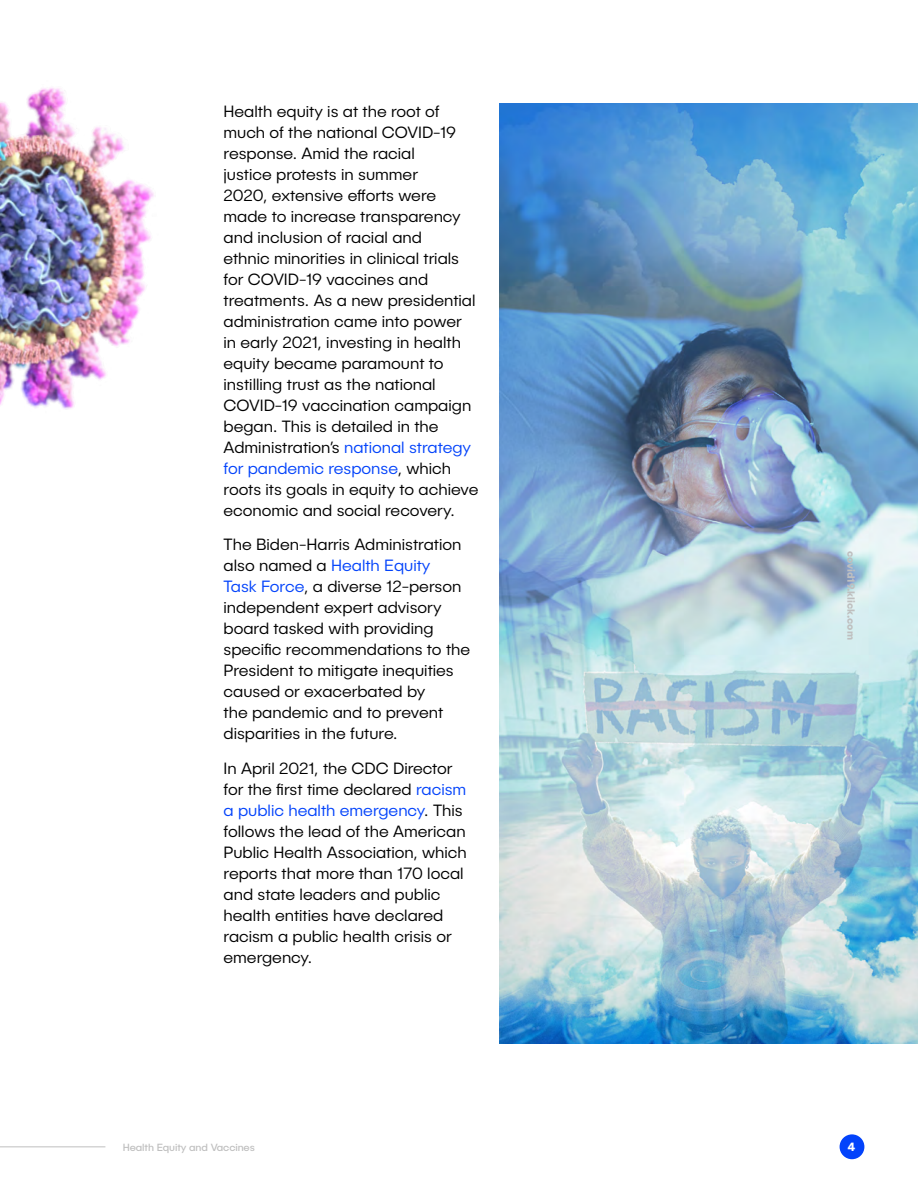
<style>
.page{position:relative;width:918px;height:1188px;background:#fff}
.page>*{position:absolute;margin:0;border:0;box-sizing:border-box;transform-origin:0 0}
.t1{font:300 16.5px/21px "Publica Sans";color:#000}
.t2{font:700 12px "Publica Sans";color:#fff}
.t3{font:10.5px "Publica Sans";letter-spacing:-.01em;color:#bfbfbf}
.t4{font:700 10.5px "Publica Sans";letter-spacing:-.01em;color:#bfbfbf}
.s1{color:#0343fb}
</style>
<div class="page">
<img style="left:0;top:87px;width:154px;height:323px">
<img style="left:500px;top:104px;width:418px;height:939px">
<div style="left:840px;top:1134px;width:24px;height:25px;background:#0343fb;border-radius:50%"></div>
<hr style="left:0;top:1146px;width:105px;height:1px;background:#bfbfbf">
<p class="t1" style="left:224px;top:100px;width:256px">Health equity is at the root of much of the national COVID-19 response. Amid the racial<br>justice protests in summer<br>2020, extensive efforts were made to increase transparency and inclusion of racial and<br>ethnic minorities in clinical trials for COVID-19 vaccines and treatments. As a new presidential administration came into power in early 2021, investing in health equity became paramount to instilling trust as the national<br>COVID-19 vaccination campaign began. This is detailed in the<br>Administration’s <span class="s1">national strategy for pandemic response</span>, which roots its goals in equity to achieve economic and social recovery.</p>
<p class="t1" style="left:224px;top:534px;width:248px">The Biden-Harris Administration also named a <span class="s1">Health Equity<br>Task Force</span>, a diverse 12-person independent expert advisory board tasked with providing specific recommendations to the<br>President to mitigate inequities caused or exacerbated by<br>the pandemic and to prevent disparities in the future.</p>
<p class="t1" style="left:224px;top:757px;width:245px">In April 2021, the CDC Director for the first time declared <span class="s1">racism a public health emergency</span>. This follows the lead of the American<br>Public Health Association, which reports that more than 170 local and state leaders and public health entities have declared racism a public health crisis or emergency.</p>
<p class="t4" style="left:858px;top:551px;width:90px;rotate:90deg">covid19.klick.com</p>
<p class="t3" style="left:123px;top:1140px;width:134px">Health Equity and Vaccines</p>
<p class="t2" style="left:848px;top:1139px;width:9px">4</p>
</div>
